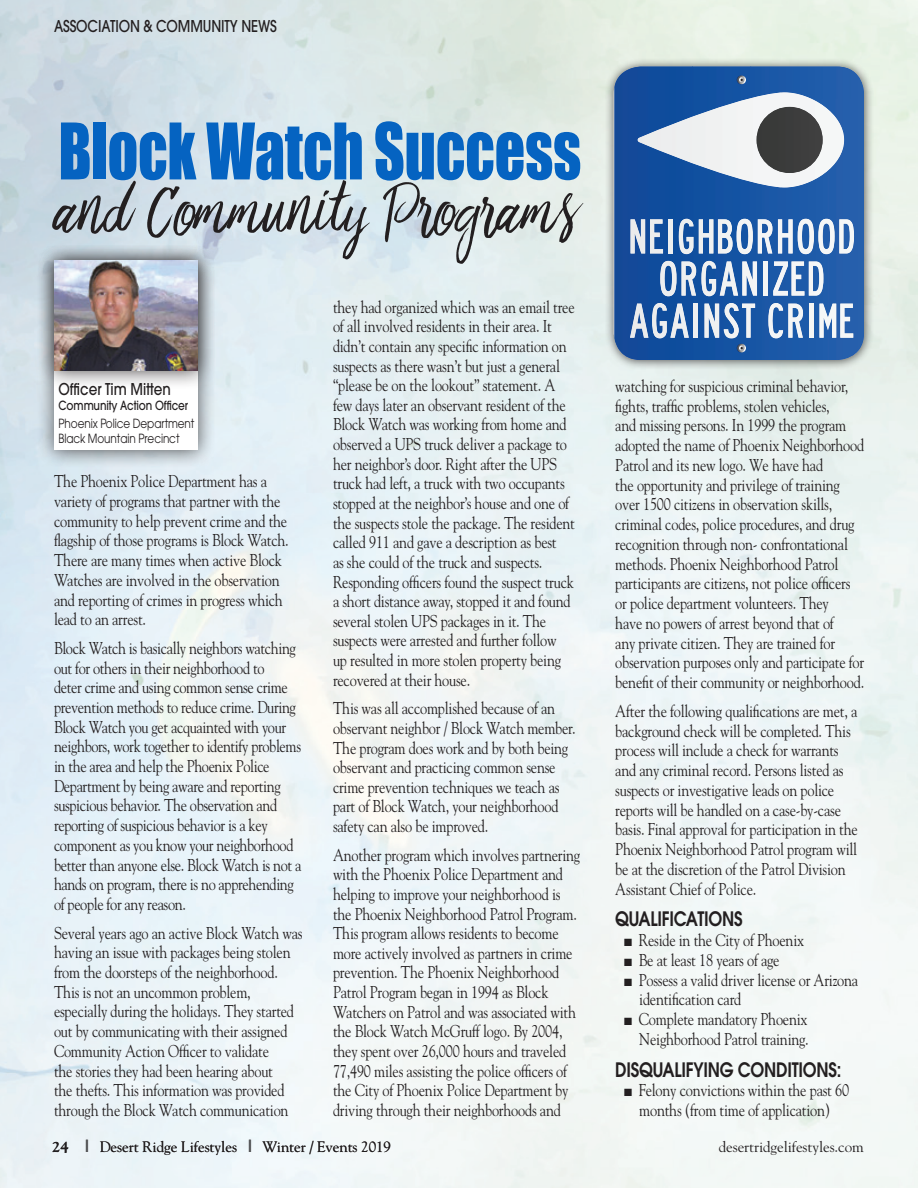
<style>
.page{position:relative;width:918px;height:1188px;background:#fff}
.page>*{position:absolute;margin:0;border:0;box-sizing:border-box;transform-origin:0 0}
.t1{font:74.25px "Bringshoot";letter-spacing:-.005em;color:#231f20;scale:.91 1}
.t2{font:72px "Impact";letter-spacing:-.005em;color:#0563c1;scale:.83 1}
.t3{font:600 19.8px "Avant Garde";letter-spacing:-.015em;color:#231f20;scale:.83 1}
.t4{font:17.1px/19.6px "Goudy";letter-spacing:-.015em;color:#231f20;scale:.83 1}
.t5{font:17.1px "Goudy Heavyface";color:#57585a;scale:.83 1}
.t6{font:500 16.2px "Avant Garde";letter-spacing:-.01em;color:#231f20;scale:.83 1}
.t7{font:15px "Goudy";letter-spacing:-.005em;color:#231f20}
.t8{font:700 15px "Goudy";color:#231f20}
.t9{font:12.6px/15px "Avant Garde";letter-spacing:-.01em;color:#231f20;scale:.83 1}
.t10{font:500 12.6px "Avant Garde";letter-spacing:-.01em;color:#231f20;scale:.83 1}
.s1{font-family:"Goudy Heavyface";font-size:17.1px;color:#57585a}
</style>
<div class="page">
<div style="left:604px;top:57px;width:270px;height:313px;background:#231f20;opacity:.75"></div>
<img style="left:614px;top:67px;width:78px;height:293px">
<img style="left:692px;top:67px;width:58px;height:25px">
<img style="left:750px;top:67px;width:114px;height:32px">
<img style="left:844px;top:99px;width:20px;height:21px">
<div style="left:829px;top:120px;width:35px;height:240px;background:#265fac"></div>
<div style="left:692px;top:188px;width:78px;height:172px;background:#1453a2"></div>
<div style="left:790px;top:188px;width:39px;height:172px;background:#1e5ba9"></div>
<img style="left:770px;top:188px;width:20px;height:172px">
<img style="left:638px;top:92px;width:206px;height:96px">
<div style="left:757px;top:107px;width:66px;height:66px;background:#3b3c3c;border-radius:33px"></div>
<img style="left:630px;top:219px;width:15px;height:35px">
<img style="left:650px;top:219px;width:13px;height:35px">
<img style="left:668px;top:219px;width:5px;height:35px">
<img style="left:679px;top:219px;width:15px;height:35px">
<img style="left:699px;top:219px;width:14px;height:35px">
<img style="left:718px;top:219px;width:15px;height:35px">
<img style="left:737px;top:219px;width:16px;height:35px">
<img style="left:758px;top:219px;width:15px;height:35px">
<img style="left:778px;top:219px;width:15px;height:35px">
<img style="left:798px;top:219px;width:16px;height:35px">
<img style="left:818px;top:219px;width:17px;height:35px">
<img style="left:839px;top:219px;width:15px;height:35px">
<img style="left:660px;top:261px;width:17px;height:5px">
<img style="left:681px;top:261px;width:15px;height:5px">
<img style="left:701px;top:261px;width:15px;height:5px">
<img style="left:720px;top:261px;width:18px;height:5px">
<img style="left:637px;top:266px;width:182px;height:58px">
<img style="left:742px;top:261px;width:15px;height:35px">
<img style="left:764px;top:261px;width:4px;height:35px">
<img style="left:773px;top:261px;width:15px;height:35px">
<img style="left:791px;top:261px;width:14px;height:35px">
<img style="left:809px;top:261px;width:15px;height:35px">
<img style="left:630px;top:304px;width:18px;height:34px">
<img style="left:652px;top:303px;width:15px;height:35px">
<img style="left:670px;top:304px;width:19px;height:34px">
<img style="left:694px;top:304px;width:4px;height:34px">
<img style="left:704px;top:304px;width:15px;height:34px">
<img style="left:724px;top:303px;width:15px;height:35px">
<svg style="left:783px;top:303px;width:20px;height:35px"></svg>
<img style="left:742px;top:304px;width:13px;height:34px">
<img style="left:768px;top:303px;width:15px;height:35px">
<img style="left:788px;top:304px;width:15px;height:34px">
<img style="left:809px;top:304px;width:5px;height:34px">
<img style="left:819px;top:304px;width:17px;height:34px">
<img style="left:840px;top:304px;width:13px;height:34px">
<svg style="left:737px;top:344px;width:9px;height:8px"></svg>
<svg style="left:737px;top:76px;width:9px;height:8px"></svg>
<div style="left:36px;top:243px;width:180px;height:225px;background:#231f20;opacity:.75"></div>
<div style="left:54px;top:261px;width:144px;height:189px;background:#fff"></div>
<div style="left:36px;top:243px;width:180px;height:146px;background:#231f20;opacity:.75"></div>
<img style="left:54px;top:261px;width:144px;height:110px">
<p class="t6" style="left:54px;top:16px;width:270px">ASSOCIATION &amp; COMMUNITY NEWS</p>
<h2 class="t2" style="left:58px;top:95px;width:631px">Block Watch Success</h2>
<h1 class="t1" style="left:58px;top:168px;width:574px">and Community Programs</h1>
<p class="t6" style="left:58px;top:379px;width:137px">Officer Tim Mitten</p>
<p class="t10" style="left:58px;top:397px;width:158px">Community Action Officer</p>
<p class="t9" style="left:58px;top:416px;width:165px">Phoenix Police Department<br>Black Mountain Precinct</p>
<p class="t4" style="left:54px;top:471px;width:284px">The Phoenix Police Department has a variety of programs that partner with the community to help prevent crime and the flagship of those programs is Block Watch.<br>There are many times when active Block Watches are involved in the observation and reporting of crimes in progress which lead to an arrest.</p>
<p class="t4" style="left:54px;top:638px;width:300px">Block Watch is basically neighbors watching out for others in their neighborhood to<br>deter crime and using common sense crime prevention methods to reduce crime. During Block Watch you get acquainted with your neighbors, work together to identify problems in the area and help the Phoenix Police Department by being aware and reporting suspicious behavior. The observation and reporting of suspicious behavior is a key component as you know your neighborhood better than anyone else. Block Watch is not a hands on program, there is no apprehending of people for any reason.</p>
<p class="t4" style="left:54px;top:922px;width:301px">Several years ago an active Block Watch was having an issue with packages being stolen from the doorsteps of the neighborhood.<br>This is not an uncommon problem, especially during the holidays. They started out by communicating with their assigned Community Action Officer to validate<br>the stories they had been hearing about<br>the thefts. This information was provided through the Block Watch communication</p>
<p class="t4" style="left:333px;top:296px;width:293px">they had organized which was an email tree of all involved residents in their area. It didn’t contain any specific information on suspects as there wasn’t but just a general “please be on the lookout” statement. A few days later an observant resident of the Block Watch was working from home and observed a UPS truck deliver a package to her neighbor’s door. Right after the UPS truck had left, a truck with two occupants stopped at the neighbor’s house and one of the suspects stole the package. The resident called 911 and gave a description as best<br>as she could of the truck and suspects.<br>Responding officers found the suspect truck a short distance away, stopped it and found several stolen UPS packages in it. The suspects were arrested and further follow<br>up resulted in more stolen property being recovered at their house.</p>
<p class="t4" style="left:333px;top:698px;width:294px">This was all accomplished because of an observant neighbor / Block Watch member.<br>The program does work and by both being observant and practicing common sense crime prevention techniques we teach as part of Block Watch, your neighborhood safety can also be improved.</p>
<p class="t4" style="left:333px;top:844px;width:299px">Another program which involves partnering with the Phoenix Police Department and helping to improve your neighborhood is the Phoenix Neighborhood Patrol Program.<br>This program allows residents to become more actively involved as partners in crime prevention. The Phoenix Neighborhood Patrol Program began in 1994 as Block Watchers on Patrol and was associated with the Block Watch McGruff logo. By 2004, they spent over 26,000 hours and traveled 77,490 miles assisting the police officers of the City of Phoenix Police Department by driving through their neighborhoods and</p>
<p class="t4" style="left:615px;top:375px;width:302px">watching for suspicious criminal behavior, fights, traffic problems, stolen vehicles,<br>and missing persons. In 1999 the program adopted the name of Phoenix Neighborhood Patrol and its new logo. We have had<br>the opportunity and privilege of training over 1500 citizens in observation skills, criminal codes, police procedures, and drug recognition through non- confrontational methods. Phoenix Neighborhood Patrol participants are citizens, not police officers or police department volunteers. They<br>have no powers of arrest beyond that of<br>any private citizen. They are trained for observation purposes only and participate for benefit of their community or neighborhood.</p>
<p class="t4" style="left:615px;top:700px;width:294px">After the following qualifications are met, a background check will be completed. This process will include a check for warrants and any criminal record. Persons listed as suspects or investigative leads on police reports will be handled on a case-by-case basis. Final approval for participation in the Phoenix Neighborhood Patrol program will be at the discretion of the Patrol Division Assistant Chief of Police.</p>
<p class="t3" style="left:615px;top:906px;width:155px">QUALIFICATIONS</p>
<p class="t4" style="left:624px;top:930px;width:218px">■ Reside in the City of Phoenix</p>
<p class="t4" style="left:624px;top:950px;width:189px">■ Be at least 18 years of age</p>
<p class="t4" style="left:639px;top:969px;width:265px;text-indent:-15px">■ Possess a valid driver license or Arizona identification card</p>
<p class="t4" style="left:624px;top:1009px;width:224px;text-align:right">■ Complete mandatory Phoenix<br>Neighborhood Patrol training.</p>
<p class="t3" style="left:615px;top:1056px;width:274px">DISQUALIFYING CONDITIONS:</p>
<p class="t4" style="left:624px;top:1080px;width:273px;text-align:center">■ Felony convictions within the past 60 months (from time of application)</p>
<p class="t8" style="left:52px;top:1137px;width:18px">24</p>
<p class="t5" style="left:86px;top:1135px;width:5px">|</p>
<p class="t7" style="left:100px;top:1137px;width:153px">Desert Ridge Lifestyles <span class="s1">|</span></p>
<p class="t7" style="left:263px;top:1137px;width:130px">Winter / Events 2019</p>
<p class="t7" style="left:719px;top:1137px;width:147px">desertridgelifestyles.com</p>
</div>
